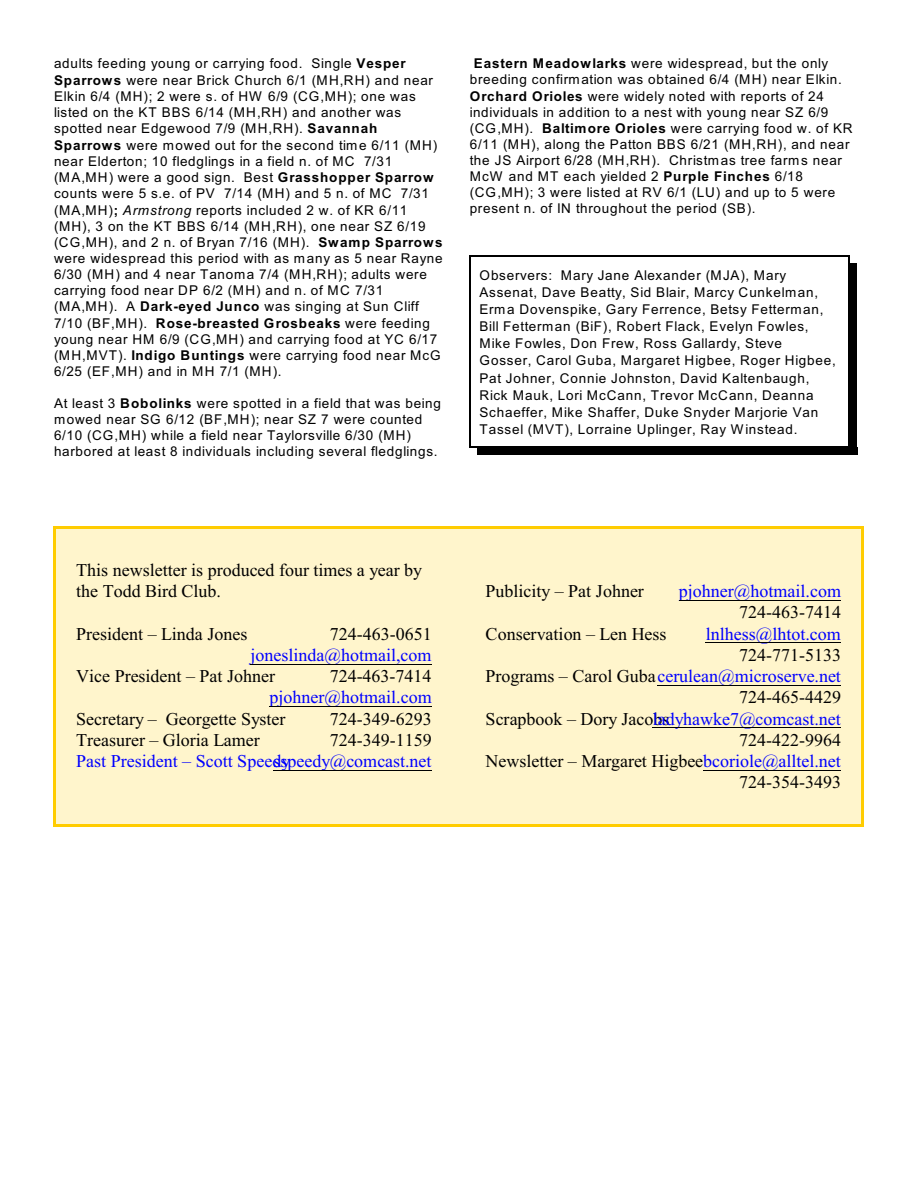
<style>
.page{position:relative;width:918px;height:1188px;background:#fff}
.page>*{position:absolute;margin:0;border:0;box-sizing:border-box;transform-origin:0 0}
.t1{font:18px/21.3px "Times New Roman";color:#000}
.t2{font:18px "Times New Roman";color:#00f}
.t3{font:13.5px/16.2px "Arial";letter-spacing:.06em;color:#000}
.s1{font-weight:700}
.s2{font-style:italic}
.s3{color:#00f}
</style>
<div class="page">
<hr style="left:469px;top:256px;width:1px;height:191px;background:#000">
<hr style="left:848px;top:256px;width:1px;height:191px;background:#000">
<hr style="left:469px;top:256px;width:380px;height:1px;background:#000">
<hr style="left:469px;top:446px;width:380px;height:1px;background:#000">
<div style="left:849px;top:264px;width:8px;height:191px;background:#000"></div>
<div style="left:477px;top:447px;width:380px;height:8px;background:#000"></div>
<div style="left:54px;top:526px;width:809px;height:301px;background:#fff5cc"></div>
<hr style="left:251px;top:664px;width:181px;height:1px;background:#000">
<hr style="left:270px;top:706px;width:162px;height:1px;background:#000">
<hr style="left:273px;top:770px;width:159px;height:1px;background:#000">
<hr style="left:679px;top:600px;width:162px;height:1px;background:#000">
<hr style="left:706px;top:642px;width:135px;height:1px;background:#000">
<hr style="left:658px;top:685px;width:183px;height:1px;background:#000">
<hr style="left:653px;top:727px;width:188px;height:1px;background:#000">
<hr style="left:703px;top:770px;width:138px;height:1px;background:#000">
<hr style="left:54px;top:526px;width:2px;height:301px;background:#fc0">
<hr style="left:861px;top:526px;width:2px;height:301px;background:#fc0">
<hr style="left:54px;top:526px;width:809px;height:3px;background:#fc0">
<hr style="left:54px;top:824px;width:809px;height:3px;background:#fc0">
<p class="t3" style="left:54px;top:57px;width:390px">adults feeding young or carrying food. Single <span class="s1">Vesper Sparrows</span> were near Brick Church 6/1 (MH,RH) and near Elkin 6/4 (MH); 2 were s. of HW 6/9 (CG,MH); one was listed on the KT BBS 6/14 (MH,RH) and another was spotted near Edgewood 7/9 (MH,RH). <span class="s1">Savannah Sparrows</span> were mowed out for the second time 6/11 (MH) near Elderton; 10 fledglings in a field n. of MC 7/31 (MA,MH) were a good sign. Best <span class="s1">Grasshopper Sparrow </span>counts were 5 s.e. of PV 7/14 (MH) and 5 n. of MC 7/31 (MA,MH)<span class="s1">;</span> <span class="s2">Armstrong</span> reports included 2 w. of KR 6/11 (MH), 3 on the KT BBS 6/14 (MH,RH), one near SZ 6/19 (CG,MH), and 2 n. of Bryan 7/16 (MH). <span class="s1">Swamp Sparrows </span>were widespread this period with as many as 5 near Rayne 6/30 (MH) and 4 near Tanoma 7/4 (MH,RH); adults were carrying food near DP 6/2 (MH) and n. of MC 7/31 (MA,MH). A <span class="s1">Dark-eyed Junco</span> was singing at Sun Cliff 7/10 (BF,MH). <span class="s1">Rose-breasted Grosbeaks</span> were feeding young near HM 6/9 (CG,MH) and carrying food at YC 6/17 (MH,MVT). <span class="s1">Indigo Buntings</span> were carrying food near McG 6/25 (EF,MH) and in MH 7/1 (MH).</p>
<p class="t3" style="left:54px;top:397px;width:388px">At least 3 <span class="s1">Bobolinks</span> were spotted in a field that was being mowed near SG 6/12 (BF,MH); near SZ 7 were counted 6/10 (CG,MH) while a field near Taylorsville 6/30 (MH) harbored at least 8 individuals including several fledglings.</p>
<p class="t3" style="left:470px;top:57px;width:384px;text-indent:4px"><span class="s1">Eastern Meadowlarks</span> were widespread, but the only breeding confirmation was obtained 6/4 (MH) near Elkin.<br><span class="s1">Orchard Orioles</span> were widely noted with reports of 24 individuals in addition to a nest with young near SZ 6/9 (CG,MH). <span class="s1">Baltimore Orioles</span> were carrying food w. of KR 6/11 (MH), along the Patton BBS 6/21 (MH,RH), and near the JS Airport 6/28 (MH,RH). Christmas tree farms near McW and MT each yielded 2 <span class="s1">Purple Finches</span> 6/18 (CG,MH); 3 were listed at RV 6/1 (LU) and up to 5 were present n. of IN throughout the period (SB).</p>
<p class="t3" style="left:479px;top:268px;width:358px;line-height:17.1px">Observers: Mary Jane Alexander (MJA), Mary Assenat, Dave Beatty, Sid Blair, Marcy Cunkelman, Erma Dovenspike, Gary Ferrence, Betsy Fetterman, Bill Fetterman (BiF), Robert Flack, Evelyn Fowles, Mike Fowles, Don Frew, Ross Gallardy, Steve Gosser, Carol Guba, Margaret Higbee, Roger Higbee, Pat Johner, Connie Johnston, David Kaltenbaugh, Rick Mauk, Lori McCann, Trevor McCann, Deanna Schaeffer, Mike Shaffer, Duke Snyder Marjorie Van Tassel (MVT), Lorraine Uplinger, Ray Winstead.</p>
<h1 class="t1" style="left:76px;top:561px;width:347px">This newsletter is produced four times a year by the Todd Bird Club.</h1>
<h1 class="t1" style="left:76px;top:625px;width:173px">President – Linda Jones</h1>
<h1 class="t1" style="left:330px;top:625px;width:103px">724-463-0651</h1>
<h1 class="t2" style="left:251px;top:648px;width:183px">joneslinda@hotmail,com</h1>
<h1 class="t1" style="left:76px;top:667px;width:200px">Vice President – Pat Johner</h1>
<h1 class="t1" style="left:330px;top:667px;width:103px">724-463-7414</h1>
<h1 class="t2" style="left:270px;top:691px;width:164px">pjohner@hotmail.com</h1>
<h1 class="t1" style="left:76px;top:710px;width:211px">Secretary – Georgette Syster</h1>
<h1 class="t1" style="left:330px;top:710px;width:103px">724-349-6293</h1>
<h1 class="t1" style="left:76px;top:731px;width:185px">Treasurer – Gloria Lamer</h1>
<h1 class="t1" style="left:330px;top:731px;width:103px">724-349-1159</h1>
<h1 class="t2" style="left:76px;top:755px;width:357px">Past President – Scott Speedssypeedy@comcast.net</h1>
<h1 class="t1" style="left:486px;top:582px;width:160px">Publicity – Pat Johner</h1>
<h1 class="t2" style="left:679px;top:585px;width:164px">pjohner@hotmail.com</h1>
<h1 class="t1" style="left:739px;top:604px;width:103px">724-463-7414</h1>
<h1 class="t1" style="left:486px;top:625px;width:182px">Conservation – Len Hess</h1>
<h1 class="t2" style="left:706px;top:627px;width:137px">lnlhess@lhtot.com</h1>
<h1 class="t1" style="left:486px;top:646px;width:357px;text-align:right">724-771-5133<br>Programs – Carol Guba<span class="s3">cerulean@microserve.net<br></span>724-465-4429<br>Scrapbook – Dory Jacobs<span class="s3">ladyhawke7@comcast.net<br></span>724-422-9964<br>Newsletter – Margaret Higbee<span class="s3">bcoriole@alltel.net<br></span>724-354-3493</h1>
</div>
